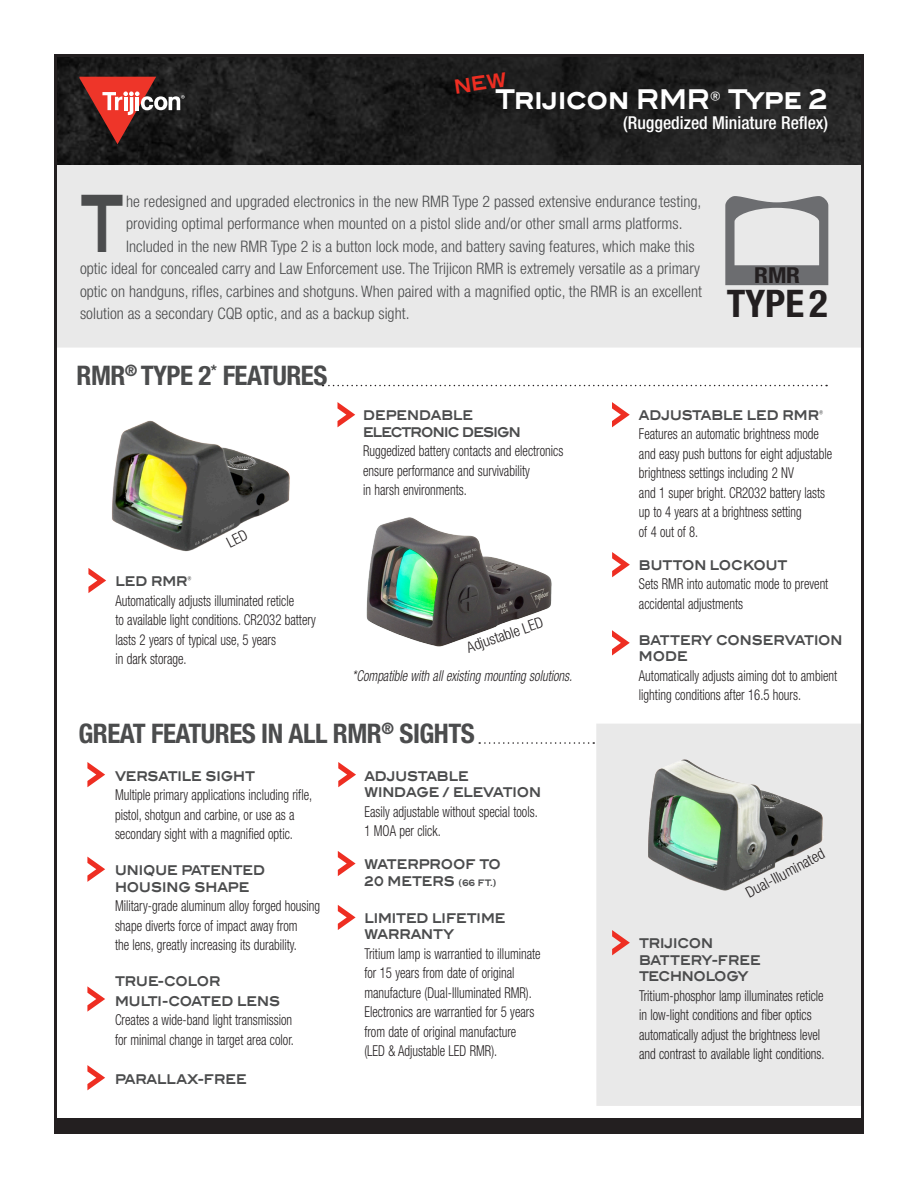
<style>
.page{position:relative;width:918px;height:1188px;background:#fff}
.page>*{position:absolute;margin:0;border:0;box-sizing:border-box;transform-origin:0 0}
.t1{font:700 79.05px "Blair ITC Std";color:#4b4c4d;scale:.6 1}
.t2{font:700 condensed 38.1px "Helvetica Neue LT Std";color:#231f20}
.t3{font:700 27.3px "Blair ITC Std";color:#fff;scale:.8 1}
.t4{font:700 condensed 27px "Helvetica Neue LT Std";letter-spacing:-.02em;color:#4b4c4d}
.t5{font:700 condensed 22.05px "Helvetica Neue LT Std";color:#231f20;scale:1.14 1}
.t6{font:500 condensed 17.85px "Helvetica Neue LT Std";color:#fff}
.t7{font:300 condensed 15.9px "Helvetica Neue LT Std";letter-spacing:.005em;color:#4b4c4d}
.Callouts_-_Body{font:300 condensed 15px/19.5px "Helvetica Neue LT Std";color:#231f20;scale:.85 1}
.Callouts_-_Subhead{font:300 condensed 15px/19.5px "Helvetica Neue LT Std";color:#231f20;scale:.85 1}
.Callouts_-_Body-2{font:italic 300 condensed 15px "Helvetica Neue LT Std";color:#231f20;scale:.85 1}
.Callouts_-_Body-3{font:300 condensed 15px "Helvetica Neue LT Std";color:#231f20}
.Callouts_-_Body-4{font:700 13.5px/16.5px "Blair ITC Std";color:#4b4c4d;scale:.8 1}
.Callouts_-_Subhead-2{font:700 13.5px/16.5px "Blair ITC Std";letter-spacing:-.015em;color:#4b4c4d;scale:.8 1}
.Callouts_-_Subhead-3{font:700 13.5px/16.5px "Blair ITC Std";letter-spacing:-.06em;color:#4b4c4d;scale:.8 1}
.s1{font-size:29.7px}
.s2{font-size:9px}
</style>
<div class="page">
<img style="left:58px;top:58px;width:802px;height:106px">
<div style="left:56px;top:165px;width:808px;height:183px;background:#e9e9e9"></div>
<div style="left:596px;top:724px;width:268px;height:382px;background:#e9e9e9"></div>
<svg style="left:79px;top:77px;width:106px;height:67px"></svg>
<svg style="left:87px;top:762px;width:18px;height:25px"></svg>
<svg style="left:87px;top:857px;width:18px;height:25px"></svg>
<svg style="left:87px;top:986px;width:18px;height:26px"></svg>
<svg style="left:87px;top:1065px;width:18px;height:25px"></svg>
<svg style="left:338px;top:762px;width:18px;height:25px"></svg>
<svg style="left:338px;top:851px;width:18px;height:25px"></svg>
<svg style="left:338px;top:905px;width:18px;height:25px"></svg>
<img style="left:648px;top:759px;width:175px;height:132px">
<svg style="left:725px;top:196px;width:103px;height:89px"></svg>
<img style="left:366px;top:517px;width:186px;height:130px">
<svg style="left:338px;top:402px;width:17px;height:25px"></svg>
<img style="left:112px;top:420px;width:178px;height:132px">
<svg style="left:612px;top:552px;width:18px;height:25px"></svg>
<svg style="left:612px;top:402px;width:18px;height:25px"></svg>
<svg style="left:612px;top:630px;width:18px;height:25px"></svg>
<svg style="left:88px;top:568px;width:18px;height:25px"></svg>
<svg style="left:323px;top:385px;width:504px;height:1px"></svg>
<svg style="left:479px;top:742px;width:115px;height:2px"></svg>
<svg style="left:612px;top:930px;width:18px;height:25px"></svg>
<div style="left:54px;top:1118px;width:810px;height:16px;background:#231f20"></div>
<svg style="left:455px;top:72px;width:52px;height:21px"></svg>
<svg style="left:226px;top:529px;width:22px;height:18px"></svg>
<p class="t3" style="left:495px;top:82px;width:418px">Trijicon RMR<span class="s1">®</span> Type 2</p>
<p class="t6" style="left:623px;top:112px;width:206px">(Ruggedized Miniature Reflex)</p>
<p class="t1" style="left:80px;top:174px;width:75px">T</p>
<p class="t7" style="left:126px;top:192px;width:577px">he redesigned and upgraded electronics in the new RMR Type 2 passed extensive endurance testing,</p>
<p class="t7" style="left:126px;top:215px;width:558px">providing optimal performance when mounted on a pistol slide and/or other small arms platforms.</p>
<p class="t7" style="left:126px;top:237px;width:570px">Included in the new RMR Type 2 is a button lock mode, and battery saving features, which make this</p>
<p class="t7" style="left:80px;top:260px;width:622px">optic ideal for concealed carry and Law Enforcement use. The Trijicon RMR is extremely versatile as a primary</p>
<p class="t7" style="left:80px;top:282px;width:623px">optic on handguns, rifles, carbines and shotguns. When paired with a magnified optic, the RMR is an excellent</p>
<p class="t7" style="left:80px;top:305px;width:331px">solution as a secondary CQB optic, and as a backup sight.</p>
<p class="t4" style="left:77px;top:360px;width:252px">RMR<sup>®</sup> TYPE 2<sup>*</sup> FEATURES</p>
<h3 class="t5" style="left:754px;top:262px;width:42px">RMR</h3>
<h2 class="t2" style="left:727px;top:281px;width:102px">TYPE 2</h2>
<p class="Callouts_-_Subhead-2" style="left:115px;top:573px;width:97px">LED RMR®</p>
<p class="Callouts_-_Subhead" style="left:115px;top:591px;width:237px">Automatically adjusts illuminated reticle<br>to available light conditions. CR2032 battery lasts 2 years of typical use, 5 years<br>in dark storage.</p>
<p class="Callouts_-_Subhead-3" style="left:363px;top:407px;width:199px">DEPENDABLE<br>ELECTRONIC DESIGN</p>
<p class="Callouts_-_Body" style="left:363px;top:441px;width:237px">Ruggedized battery contacts and electronics ensure performance and survivability<br>in harsh environments.</p>
<p class="Callouts_-_Body-3" style="left:464px;top:640px;width:81px;rotate:-19deg">Adjustable LED</p>
<p class="Callouts_-_Body-2" style="left:352px;top:667px;width:260px">*Compatible with all existing mounting solutions.</p>
<p class="t4" style="left:78px;top:717px;width:398px">GREAT FEATURES IN ALL RMR<sup>®</sup> SIGHTS</p>
<p class="Callouts_-_Subhead-2" style="left:115px;top:768px;width:177px">VERSATILE SIGHT</p>
<p class="Callouts_-_Body" style="left:115px;top:785px;width:233px">Multiple primary applications including rifle, pistol, shotgun and carbine, or use as a secondary sight with a magnified optic.</p>
<p class="Callouts_-_Body-4" style="left:115px;top:862px;width:189px">UNIQUE PATENTED<br>HOUSING SHAPE</p>
<p class="Callouts_-_Body" style="left:115px;top:896px;width:243px">Military-grade aluminum alloy forged housing shape diverts force of impact away from<br>the lens, greatly increasing its durability.</p>
<p class="Callouts_-_Body-4" style="left:115px;top:972px;width:208px;line-height:19.5px">TRUE-COLOR<br>MULTI-COATED LENS</p>
<p class="Callouts_-_Body" style="left:115px;top:1010px;width:212px">Creates a wide-band light transmission for minimal change in target area color.</p>
<p class="Callouts_-_Body-4" style="left:115px;top:1071px;width:166px">PARALLAX-FREE</p>
<p class="Callouts_-_Subhead-2" style="left:364px;top:768px;width:222px">ADJUSTABLE<br>WINDAGE / ELEVATION</p>
<p class="Callouts_-_Body" style="left:364px;top:802px;width:205px">Easily adjustable without special tools.<br>1 MOA per click.</p>
<p class="Callouts_-_Body-4" style="left:364px;top:856px;width:172px">WATERPROOF TO<br>20 METERS <span class="s2">(66 FT.)</span></p>
<p class="Callouts_-_Subhead-2" style="left:364px;top:909px;width:178px">LIMITED LIFETIME<br>WARRANTY</p>
<p class="Callouts_-_Body" style="left:364px;top:944px;width:209px">Tritium lamp is warrantied to illuminate for 15 years from date of original manufacture (Dual-Illuminated RMR).<br>Electronics are warrantied for 5 years from date of original manufacture (LED &amp; Adjustable LED RMR).</p>
<p class="Callouts_-_Subhead-2" style="left:639px;top:406px;width:232px">ADJUSTABLE LED RMR®</p>
<p class="Callouts_-_Body" style="left:639px;top:424px;width:229px">Features an automatic brightness mode and easy push buttons for eight adjustable brightness settings including 2 NV<br>and 1 super bright. CR2032 battery lasts up to 4 years at a brightness setting<br>of 4 out of 8.</p>
<p class="Callouts_-_Body-4" style="left:639px;top:556px;width:187px">BUTTON LOCKOUT</p>
<p class="Callouts_-_Body" style="left:639px;top:574px;width:224px">Sets RMR into automatic mode to prevent accidental adjustments</p>
<p class="Callouts_-_Body-4" style="left:639px;top:631px;width:256px">BATTERY CONSERVATION<br>MODE</p>
<p class="Callouts_-_Body" style="left:639px;top:665px;width:235px">Automatically adjusts aiming dot to ambient lighting conditions after 16.5 hours.</p>
<p class="Callouts_-_Body-3" style="left:743px;top:886px;width:88px;rotate:-28deg">Dual-Illuminated</p>
<p class="Callouts_-_Subhead-2" style="left:639px;top:935px;width:154px">TRIJICON<br>BATTERY-FREE<br>TECHNOLOGY</p>
<p class="Callouts_-_Subhead" style="left:639px;top:986px;width:220px">Tritium-phosphor lamp illuminates reticle in low-light conditions and fiber optics automatically adjust the brightness level and contrast to available light conditions.</p>
</div>
